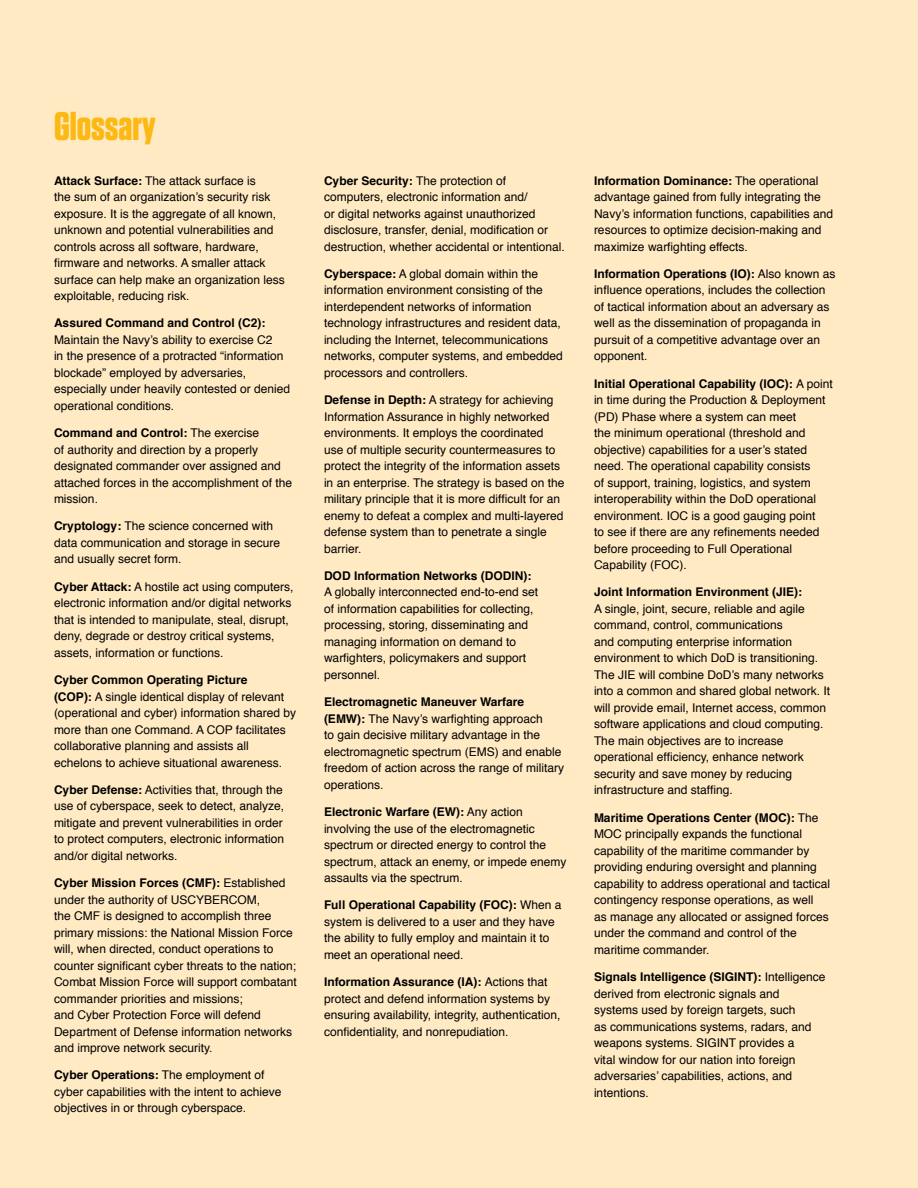
<style>
.page{position:relative;width:918px;height:1188px;background:#ffeac4}
.page>*{position:absolute;margin:0;border:0;box-sizing:border-box;transform-origin:0 0}
.t1{font:700 39.75px "Tungsten";color:#fdb913}
.t2{font:12px/16.5px "Helvetica";color:#000}
.t3{font:700 12px "Helvetica";color:#000}
.s1{font-weight:700}
</style>
<div class="page">
<h1 class="t1" style="left:54px;top:105px;width:103px">Glossary</h1>
<p class="t2" style="left:54px;top:172px;width:232px"><span class="s1">Attack Surface:</span> The attack surface is<br>the sum of an organization’s security risk exposure. It is the aggregate of all known, unknown and potential vulnerabilities and controls across all software, hardware, firmware and networks. A smaller attack surface can help make an organization less exploitable, reducing risk.</p>
<p class="t3" style="left:54px;top:313px;width:213px">Assured Command and Control (C2):</p>
<p class="t2" style="left:54px;top:332px;width:238px">Maintain the Navy’s ability to exercise C2<br>in the presence of a protracted “information blockade” employed by adversaries, especially under heavily contested or denied operational conditions.</p>
<p class="t2" style="left:54px;top:425px;width:240px"><span class="s1">Command and Control:</span> The exercise<br>of authority and direction by a properly designated commander over assigned and attached forces in the accomplishment of the mission.</p>
<p class="t2" style="left:54px;top:518px;width:228px"><span class="s1">Cryptology:</span> The science concerned with data communication and storage in secure and usually secret form.</p>
<p class="t2" style="left:54px;top:579px;width:241px"><span class="s1">Cyber Attack:</span> A hostile act using computers, electronic information and/or digital networks that is intended to manipulate, steal, disrupt, deny, degrade or destroy critical systems, assets, information or functions.</p>
<p class="t2" style="left:54px;top:672px;width:244px"><span class="s1">Cyber Common Operating Picture<br>(COP):</span> A single identical display of relevant (operational and cyber) information shared by more than one Command. A COP facilitates collaborative planning and assists all echelons to achieve situational awareness.</p>
<p class="t2" style="left:54px;top:782px;width:232px;text-align:justify"><span class="s1">Cyber Defense:</span> Activities that, through the use of cyberspace, seek to detect, analyze, mitigate and prevent vulnerabilities in order to protect computers, electronic information and/or digital networks.</p>
<p class="t2" style="left:54px;top:875px;width:244px"><span class="s1">Cyber Mission Forces (CMF):</span> Established under the authority of USCYBERCOM,<br>the CMF is designed to accomplish three primary missions: the National Mission Force will, when directed, conduct operations to counter significant cyber threats to the nation; Combat Mission Force will support combatant commander priorities and missions;<br>and Cyber Protection Force will defend Department of Defense information networks and improve network security.</p>
<p class="t2" style="left:54px;top:1067px;width:229px"><span class="s1">Cyber Operations:</span> The employment of cyber capabilities with the intent to achieve objectives in or through cyberspace.</p>
<p class="t2" style="left:324px;top:172px;width:242px"><span class="s1">Cyber Security:</span> The protection of computers, electronic information and/<br>or digital networks against unauthorized disclosure, transfer, denial, modification or destruction, whether accidental or intentional.</p>
<p class="t2" style="left:324px;top:266px;width:240px"><span class="s1">Cyberspace:</span> A global domain within the information environment consisting of the interdependent networks of information technology infrastructures and resident data, including the Internet, telecommunications networks, computer systems, and embedded processors and controllers.</p>
<p class="t2" style="left:324px;top:392px;width:242px"><span class="s1">Defense in Depth:</span> A strategy for achieving Information Assurance in highly networked environments. It employs the coordinated use of multiple security countermeasures to protect the integrity of the information assets in an enterprise. The strategy is based on the military principle that it is more difficult for an enemy to defeat a complex and multi-layered defense system than to penetrate a single barrier.</p>
<p class="t3" style="left:324px;top:566px;width:209px">DOD Information Networks (DODIN):</p>
<p class="t2" style="left:324px;top:584px;width:216px">A globally interconnected end-to-end set of information capabilities for collecting, processing, storing, disseminating and managing information on demand to warfighters, policymakers and support personnel.</p>
<p class="t2" style="left:324px;top:694px;width:242px"><span class="s1">Electromagnetic Maneuver Warfare (EMW):</span> The Navy’s warfighting approach<br>to gain decisive military advantage in the electromagnetic spectrum (EMS) and enable freedom of action across the range of military operations.</p>
<p class="t2" style="left:324px;top:804px;width:244px"><span class="s1">Electronic Warfare (EW):</span> Any action involving the use of the electromagnetic spectrum or directed energy to control the spectrum, attack an enemy, or impede enemy assaults via the spectrum.</p>
<p class="t2" style="left:324px;top:897px;width:239px"><span class="s1">Full Operational Capability (FOC):</span> When a system is delivered to a user and they have the ability to fully employ and maintain it to meet an operational need.</p>
<p class="t2" style="left:324px;top:974px;width:238px"><span class="s1">Information Assurance (IA):</span> Actions that protect and defend information systems by ensuring availability, integrity, authentication, confidentiality, and nonrepudiation.</p>
<p class="t2" style="left:594px;top:172px;width:241px"><span class="s1">Information Dominance:</span> The operational advantage gained from fully integrating the Navy’s information functions, capabilities and resources to optimize decision-making and maximize warfighting effects.</p>
<p class="t2" style="left:594px;top:266px;width:243px"><span class="s1">Information Operations (IO):</span> Also known as influence operations, includes the collection of tactical information about an adversary as well as the dissemination of propaganda in pursuit of a competitive advantage over an opponent.</p>
<p class="t2" style="left:594px;top:376px;width:240px"><span class="s1">Initial Operational Capability (IOC):</span> A point in time during the Production &amp; Deployment (PD) Phase where a system can meet<br>the minimum operational (threshold and objective) capabilities for a user’s stated need. The operational capability consists<br>of support, training, logistics, and system interoperability within the DoD operational environment. IOC is a good gauging point<br>to see if there are any refinements needed before proceeding to Full Operational Capability (FOC).</p>
<p class="t3" style="left:594px;top:582px;width:210px">Joint Information Environment (JIE):</p>
<p class="t2" style="left:594px;top:601px;width:238px">A single, joint, secure, reliable and agile command, control, communications<br>and computing enterprise information environment to which DoD is transitioning.<br>The JIE will combine DoD’s many networks into a common and shared global network. It will provide email, Internet access, common software applications and cloud computing.<br>The main objectives are to increase operational efficiency, enhance network security and save money by reducing infrastructure and staffing.</p>
<p class="t2" style="left:594px;top:810px;width:238px"><span class="s1">Maritime Operations Center (MOC):</span> The MOC principally expands the functional capability of the maritime commander by providing enduring oversight and planning capability to address operational and tactical contingency response operations, as well<br>as manage any allocated or assigned forces under the command and control of the maritime commander.</p>
<p class="t2" style="left:594px;top:969px;width:233px"><span class="s1">Signals Intelligence (SIGINT):</span> Intelligence derived from electronic signals and systems used by foreign targets, such<br>as communications systems, radars, and weapons systems. SIGINT provides a<br>vital window for our nation into foreign adversaries’ capabilities, actions, and intentions.</p>
</div>
